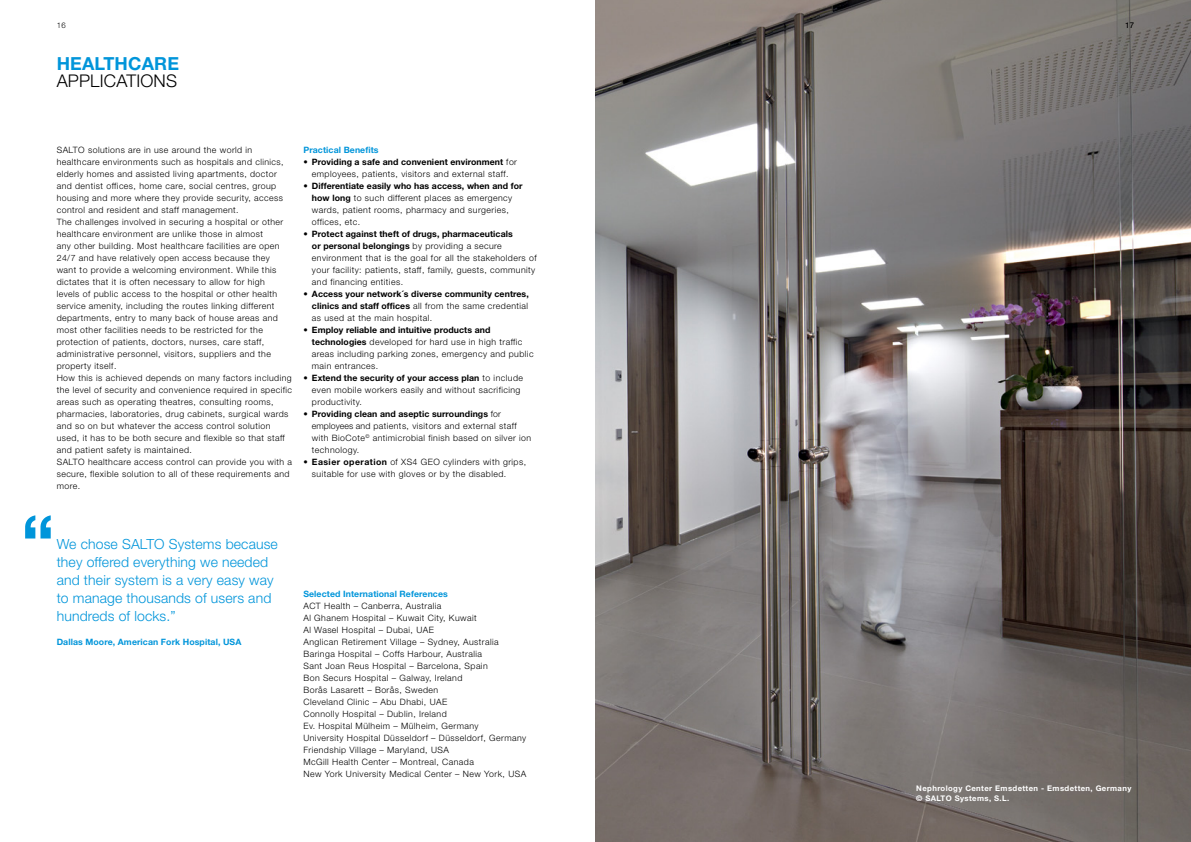
<style>
.page{position:relative;width:1191px;height:842px;background:#fff}
.page>*{position:absolute;margin:0;border:0;box-sizing:border-box;transform-origin:0 0}
.t1{font:700 72px "Helvetica Neue LT Std";color:#0095da}
.t2{font:700 18px "Helvetica Neue LT Std";letter-spacing:.01em;color:#0095da}
.t3{font:300 17.5px "Helvetica Neue LT Std";letter-spacing:.01em;color:#000}
.t4{font:300 14px/18px "Helvetica Neue LT Std";letter-spacing:.01em;color:#0095da}
.t5{font:300 8.8px/12px "Helvetica Neue LT Std";letter-spacing:.05em;color:#000}
.t6{font:700 8.8px/12px "Helvetica Neue LT Std";letter-spacing:.01em;color:#000;text-align:justify}
.t7{font:700 8.8px "Helvetica Neue LT Std";letter-spacing:.01em;color:#0095da}
.t8{font:700 7.8px/10px "Helvetica Neue LT Std";letter-spacing:.05em;color:#fff}
.t9{font:300 7.8px "Helvetica Neue LT Std";color:#000}
.s1{font-weight:700}
.s2{font-weight:300}
</style>
<div class="page">
<img style="left:595px;top:0;width:596px;height:842px">
<p class="t9" style="left:57px;top:21px;width:11px">16</p>
<h2 class="t2" style="left:57px;top:52px;width:124px">HEALTHCARE</h2>
<h3 class="t3" style="left:57px;top:70px;width:122px">APPLICATIONS</h3>
<p class="t5" style="left:57px;top:143px;width:237px">SALTO solutions are in use around the world in healthcare environments such as hospitals and clinics, elderly homes and assisted living apartments, doctor and dentist offices, home care, social centres, group housing and more where they provide security, access control and resident and staff management.<br>The challenges involved in securing a hospital or other healthcare environment are unlike those in almost<br>any other building. Most healthcare facilities are open 24/7 and have relatively open access because they<br>want to provide a welcoming environment. While this dictates that it is often necessary to allow for high<br>levels of public access to the hospital or other health service amenity, including the routes linking different departments, entry to many back of house areas and most other facilities needs to be restricted for the protection of patients, doctors, nurses, care staff, administrative personnel, visitors, suppliers and the property itself.<br>How this is achieved depends on many factors including the level of security and convenience required in specific areas such as operating theatres, consulting rooms, pharmacies, laboratories, drug cabinets, surgical wards and so on but whatever the access control solution used, it has to be both secure and flexible so that staff and patient safety is maintained.<br>SALTO healthcare access control can provide you with a secure, flexible solution to all of these requirements and more.</p>
<h1 class="t1" style="left:21px;top:497px;width:35px">“</h1>
<h3 class="t4" style="left:57px;top:534px;width:223px">We chose SALTO Systems because they offered everything we needed and their system is a very easy way to manage thousands of users and hundreds of locks.”</h3>
<p class="t7" style="left:57px;top:636px;width:186px">Dallas Moore, American Fork Hospital, USA</p>
<p class="t7" style="left:303px;top:144px;width:77px">Practical Benefits</p>
<p class="t5" style="left:303px;top:155px;width:215px;text-align:center">• <span class="s1">Providing a safe and convenient environment</span> for employees, patients, visitors and external staff.</p>
<p class="t5" style="left:312px;top:179px;width:212px;text-indent:-9px">• <span class="s1">Differentiate easily who has access, when and for how long</span> to such different places as emergency wards, patient rooms, pharmacy and surgeries, offices, etc.</p>
<p class="t5" style="left:312px;top:227px;width:226px;text-indent:-9px">• <span class="s1">Protect against theft of drugs, pharmaceuticals<br>or personal belongings</span> by providing a secure environment that is the goal for all the stakeholders of your facility: patients, staff, family, guests, community and financing entities.</p>
<p class="t6" style="left:312px;top:287px;width:218px;text-indent:-9px"><span class="s2">•</span> Access your network´s diverse community centres, clinics and staff offices <span class="s2">all from the same credential as used at the main hospital.</span></p>
<p class="t5" style="left:312px;top:323px;width:223px;text-indent:-9px">• <span class="s1">Employ reliable and intuitive products and technologies</span> developed for hard use in high traffic areas including parking zones, emergency and public main entrances.</p>
<p class="t5" style="left:312px;top:371px;width:212px;text-indent:-9px">• <span class="s1">Extend the security of your access plan</span> to include even mobile workers easily and without sacrificing productivity.</p>
<p class="t5" style="left:312px;top:407px;width:221px;text-indent:-9px">• <span class="s1">Providing clean and aseptic surroundings</span> for employees and patients, visitors and external staff with BioCote<sup>©</sup> antimicrobial finish based on silver ion technology.</p>
<p class="t5" style="left:312px;top:455px;width:216px;text-indent:-9px"><span class="s1">• Easier operation</span> of XS4 GEO cylinders with grips, suitable for use with gloves or by the disabled.</p>
<p class="t7" style="left:303px;top:588px;width:146px">Selected International References</p>
<p class="t5" style="left:303px;top:599px;width:224px">ACT Health – Canberra, Australia<br>Al Ghanem Hospital – Kuwait City, Kuwait<br>Al Wasel Hospital – Dubai, UAE<br>Anglican Retirement Village – Sydney, Australia Baringa Hospital – Coffs Harbour, Australia<br>Sant Joan Reus Hospital – Barcelona, Spain<br>Bon Securs Hospital – Galway, Ireland<br>Borås Lasarett – Borås, Sweden<br>Cleveland Clinic – Abu Dhabi, UAE<br>Connolly Hospital – Dublin, Ireland<br>Ev. Hospital Mülheim – Mülheim, Germany<br>University Hospital Düsseldorf – Düsseldorf, Germany Friendship Village – Maryland, USA<br>McGill Health Center – Montreal, Canada<br>New York University Medical Center – New York, USA</p>
<p class="t9" style="left:1125px;top:21px;width:11px">17</p>
<p class="t8" style="left:916px;top:783px;width:217px">Nephrology Center Emsdetten - Emsdetten, Germany © SALTO Systems, S.L.</p>
</div>
